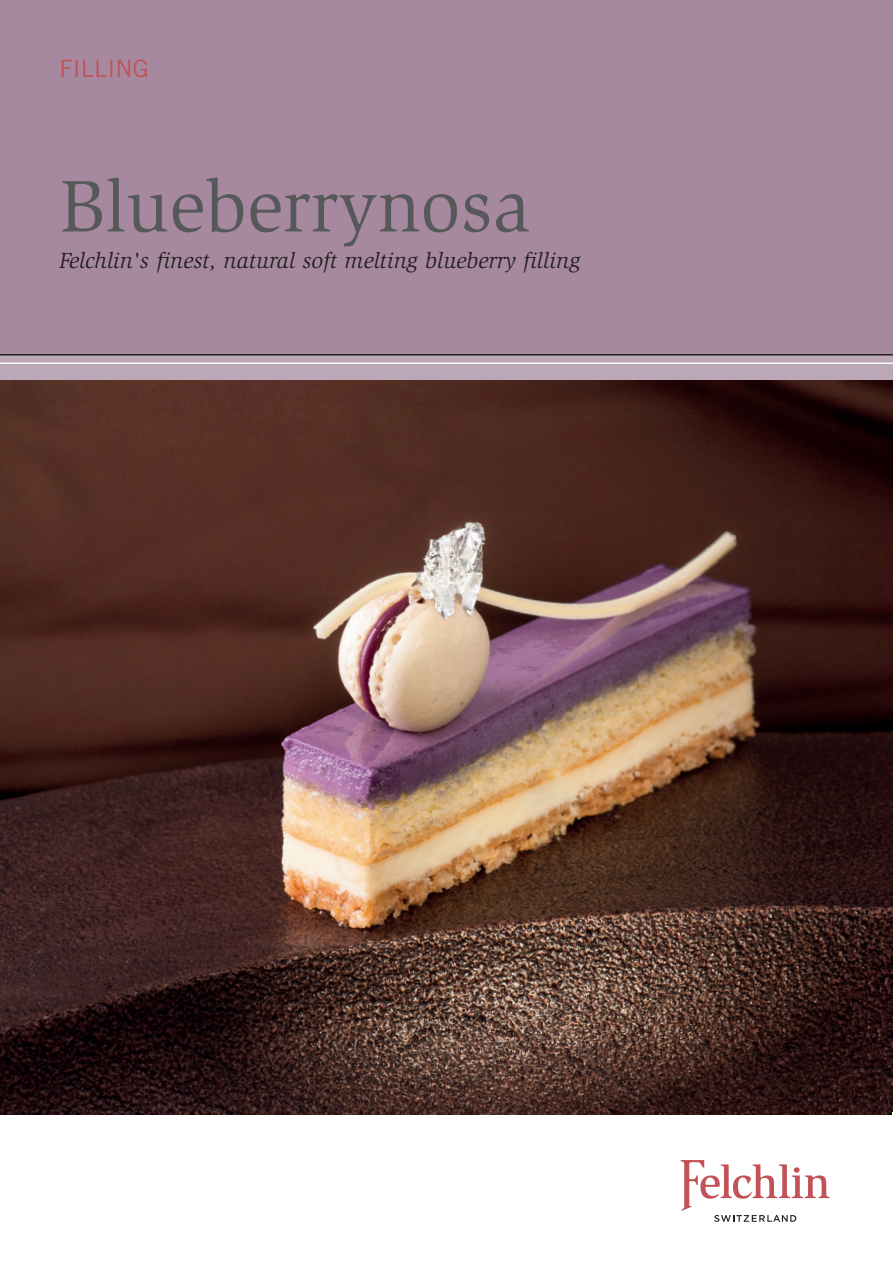
<style>
.page{position:relative;width:893px;height:1263px;background:#fff}
.page>*{position:absolute;margin:0;border:0;box-sizing:border-box;transform-origin:0 0}
.t1{font:75px "Slimbach";color:#57585a}
.t2{font:24px "Trade Gothic";color:#c15258}
.t3{font:italic 22.5px "Slimbach";color:#231f20}
</style>
<div class="page">
<img style="left:0;top:379px;width:893px;height:735px">
<div style="left:0;top:0;width:893px;height:354px;background:#a6899f"></div>
<div style="left:0;top:354px;width:893px;height:25px;background:#bba7b6"></div>
<hr style="left:0;top:354px;width:893px;height:1px;background:#231f20">
<hr style="left:0;top:362px;width:893px;height:2px;background:#fff">
<svg style="left:681px;top:1160px;width:148px;height:62px"></svg>
<p class="t2" style="left:60px;top:54px;width:91px">Filling</p>
<h1 class="t1" style="left:60px;top:163px;width:472px">Blueberrynosa</h1>
<p class="t3" style="left:60px;top:247px;width:522px">Felchlin's finest, natural soft melting blueberry filling</p>
</div>
